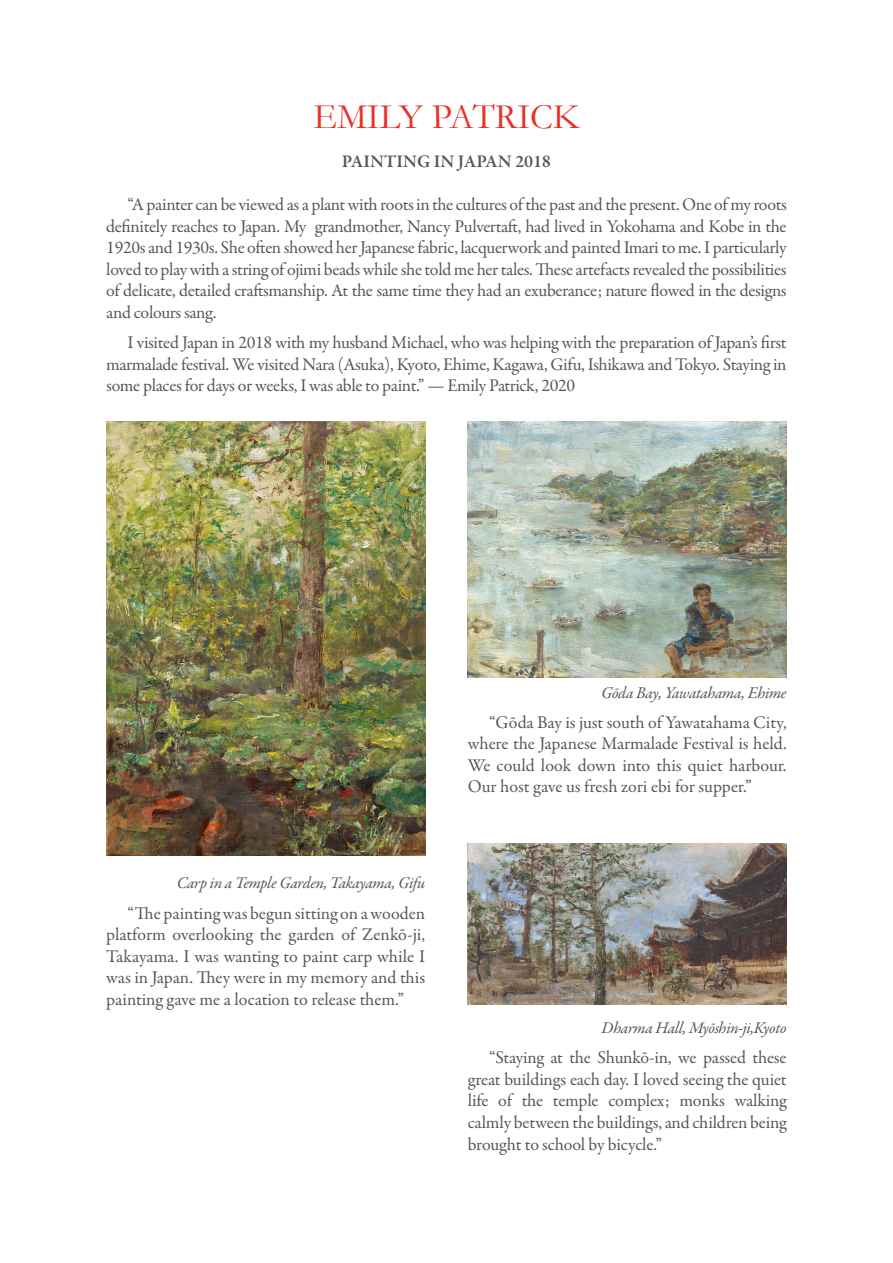
<style>
.page{position:relative;width:893px;height:1263px;background:#fff}
.page>*{position:absolute;margin:0;border:0;box-sizing:border-box;transform-origin:0 0}
.t1{font:36px "Garamond";color:#e63329}
.Body_Text{font:18px/21.6px "Garamond Premr Pro";letter-spacing:-.01em;color:#575756;text-align:justify}
.t2{font:600 18px "Garamond Premr Pro";color:#575756}
.Picture_Title{font:italic 16.5px "Garamond Premr Pro";letter-spacing:-.025em;color:#575756}
</style>
<div class="page">
<img style="left:468px;top:844px;width:319px;height:160px">
<img style="left:468px;top:421px;width:319px;height:256px">
<img style="left:106px;top:421px;width:319px;height:434px">
<p class="t1" style="left:313px;top:95px;width:268px">EMILY PATRICK</p>
<p class="t2" style="left:342px;top:151px;width:211px">PAINTING IN JAPAN 2018</p>
<p class="Body_Text" style="left:106px;top:194px;width:682px;text-indent:21px">“A painter can be viewed as a plant with roots in the cultures of the past and the present. One of my roots definitely reaches to Japan. My grandmother, Nancy Pulvertaft, had lived in Yokohama and Kobe in the 1920s and 1930s. She often showed her Japanese fabric, lacquerwork and painted Imari to me. I particularly loved to play with a string of ojimi beads while she told me her tales. These artefacts revealed the possibilities of delicate, detailed craftsmanship. At the same time they had an exuberance; nature flowed in the designs and colours sang.</p>
<p class="Body_Text" style="left:106px;top:332px;width:682px;text-indent:21px">I visited Japan in 2018 with my husband Michael, who was helping with the preparation of Japan’s first marmalade festival. We visited Nara (Asuka), Kyoto, Ehime, Kagawa, Gifu, Ishikawa and Tokyo. Staying in some places for days or weeks, I was able to paint.” — Emily Patrick, 2020</p>
<p class="Picture_Title" style="left:177px;top:873px;width:250px">Carp in a Temple Garden, Takayama, Gifu</p>
<p class="Body_Text" style="left:106px;top:902px;width:320px;text-indent:21px">“The painting was begun sitting on a wooden platform overlooking the garden of Zenkō-ji, Takayama. I was wanting to paint carp while I was in Japan. They were in my memory and this painting gave me a location to release them.”</p>
<p class="Picture_Title" style="left:601px;top:682px;width:187px">Gōda Bay, Yawatahama, Ehime</p>
<p class="Body_Text" style="left:468px;top:712px;width:320px;text-indent:21px">“Gōda Bay is just south of Yawatahama City, where the Japanese Marmalade Festival is held.<br>We could look down into this quiet harbour.<br>Our host gave us fresh zori ebi for supper.”</p>
<p class="Picture_Title" style="left:602px;top:1017px;width:187px">Dharma Hall, Myōshin-ji,Kyoto</p>
<p class="Body_Text" style="left:468px;top:1047px;width:320px;text-indent:21px">“Staying at the Shunkō-in, we passed these great buildings each day. I loved seeing the quiet life of the temple complex; monks walking calmly between the buildings, and children being brought to school by bicycle.”</p>
</div>
